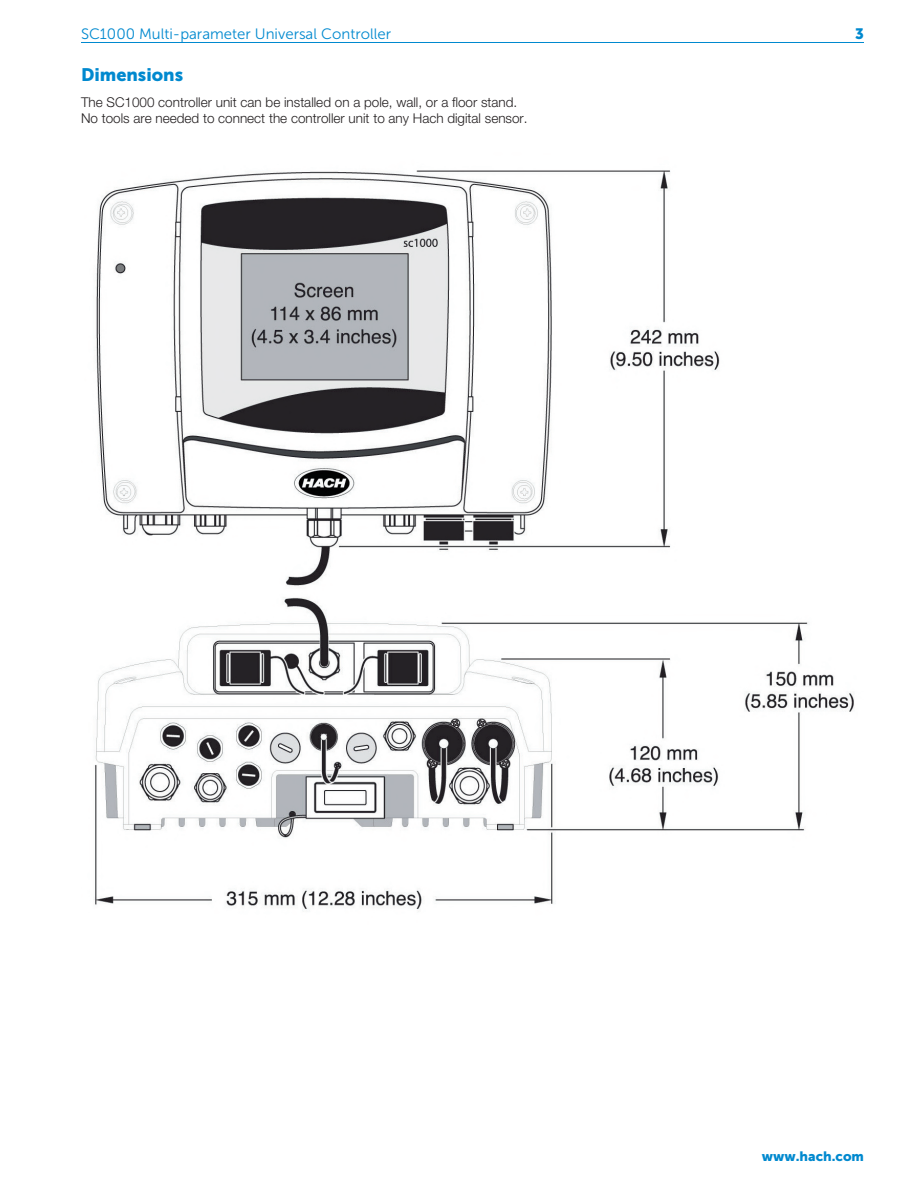
<style>
.page{position:relative;width:918px;height:1188px;background:#fff}
.page>*{position:absolute;margin:0;border:0;box-sizing:border-box;transform-origin:0 0}
.t1{font:18px "Museo Sans 900";color:#0089cf}
.t2{font:15px "Museo Sans 300";color:#0089cf}
.t3{font:15px "Museo Sans 900";color:#0089cf}
.t4{font:300 13.5px/16.5px "Helvetica Neue LTW1 G";color:#231f20}
.t5{font:13.5px "Museo Sans 900";color:#0089cf}
</style>
<div class="page">
<hr style="left:81px;top:42px;width:783px;height:1px;background:#0089cf">
<img style="left:94px;top:170px;width:760px;height:742px">
<p class="t2" style="left:81px;top:26px;width:312px">SC1000 Multi-parameter Universal Controller</p>
<p class="t3" style="left:855px;top:25px;width:10px">3</p>
<h1 class="t1" style="left:81px;top:64px;width:104px">Dimensions</h1>
<p class="t4" style="left:81px;top:94px;width:448px">The SC1000 controller unit can be installed on a pole, wall, or a floor stand.<br>No tools are needed to connect the controller unit to any Hach digital sensor.</p>
<p class="t5" style="left:762px;top:1149px;width:104px">www.hach.com</p>
</div>
